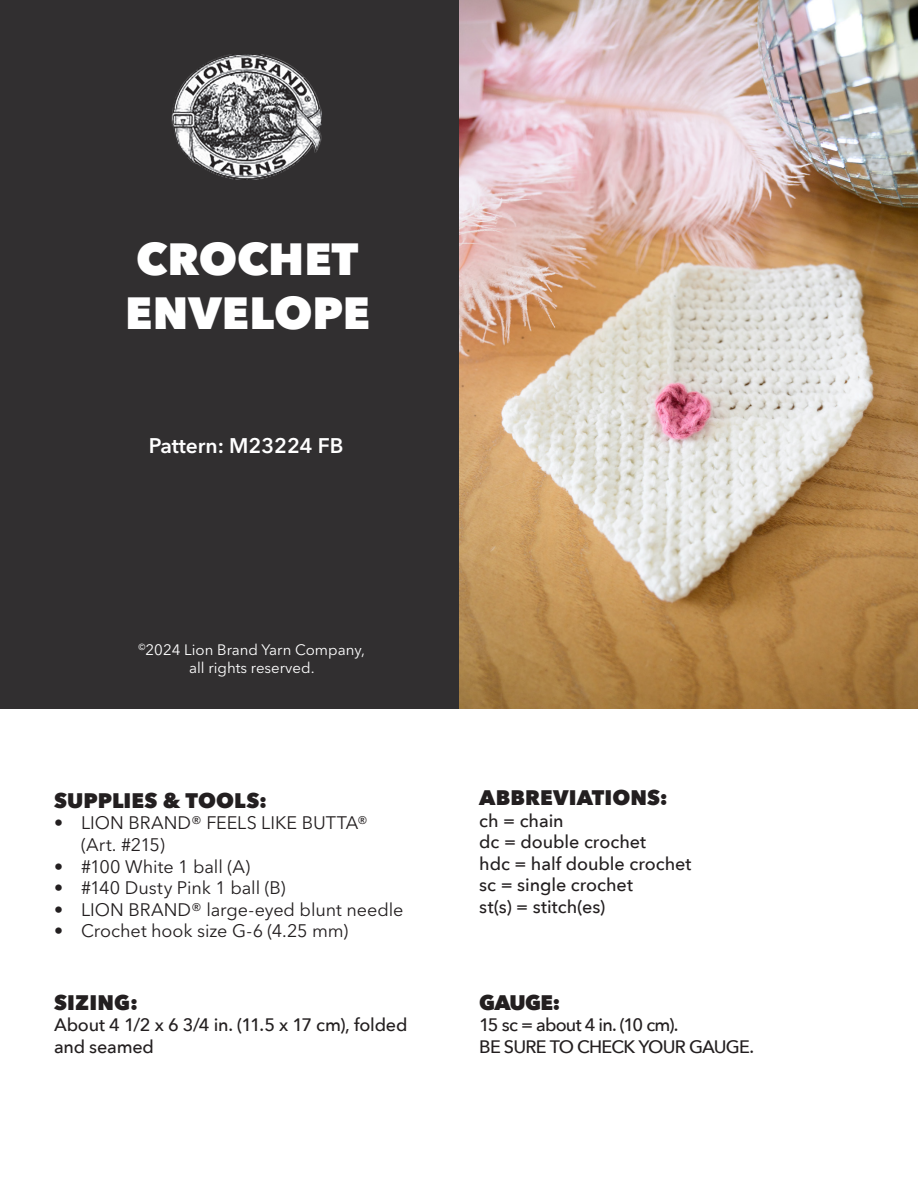
<style>
.page{position:relative;width:918px;height:1188px;background:#fff}
.page>*{position:absolute;margin:0;border:0;box-sizing:border-box;transform-origin:0 0}
.t1{font:800 45px/54px "Avenir Next";color:#fff}
.t2{font:800 21px "Avenir Next";letter-spacing:.005em;color:#231f20}
.t3{font:600 21px "Avenir Next LT Pro";color:#fff}
.t4{font:18px/21.6px "Avenir Next LT Pro";letter-spacing:-.005em;color:#231f20}
.t5{font:500 18px/21.6px "Avenir Next";letter-spacing:-.005em;color:#231f20}
.t6{font:500 18px "Avenir Next";letter-spacing:-.04em;color:#231f20}
.t7{font:500 18px "Avenir Next";letter-spacing:-.045em;color:#231f20}
.t8{font:15px/18px "Avenir Next LT Pro";color:#fff;text-align:center}
</style>
<div class="page">
<div style="left:0;top:0;width:459px;height:708px;background:#312f30"></div>
<img style="left:459px;top:0;width:459px;height:708px">
<img style="left:171px;top:54px;width:150px;height:125px">
<p class="t1" style="left:125px;top:232px;width:246px">CROCHET<br>ENVELOPE</p>
<p class="t3" style="left:149px;top:433px;width:196px">Pattern: M23224 FB</p>
<p class="t8" style="left:139px;top:641px;width:228px"><sup>©</sup>2024 Lion Brand Yarn Company, all rights reserved.</p>
<p class="t2" style="left:54px;top:787px;width:215px">SUPPLIES &amp; TOOLS:</p>
<p class="t4" style="left:81px;top:812px;width:289px;text-indent:-27px">• LION BRAND® FEELS LIKE BUTTA® (Art. #215)</p>
<p class="t4" style="left:54px;top:855px;width:198px">• #100 White 1 ball (A)</p>
<p class="t4" style="left:54px;top:877px;width:233px">• #140 Dusty Pink 1 ball (B)</p>
<p class="t4" style="left:54px;top:899px;width:351px">• LION BRAND® large-eyed blunt needle</p>
<p class="t4" style="left:54px;top:920px;width:296px">• Crochet hook size G-6 (4.25 mm)</p>
<p class="t2" style="left:54px;top:989px;width:86px">SIZING:</p>
<p class="t5" style="left:54px;top:1014px;width:355px">About 4 1/2 x 6 3/4 in. (11.5 x 17 cm), folded and seamed</p>
<p class="t2" style="left:479px;top:785px;width:190px">ABBREVIATIONS:</p>
<p class="t5" style="left:479px;top:809px;width:86px">ch = chain</p>
<p class="t5" style="left:479px;top:831px;width:168px">dc = double crochet</p>
<p class="t5" style="left:479px;top:852px;width:214px">hdc = half double crochet</p>
<p class="t5" style="left:479px;top:874px;width:155px">sc = single crochet</p>
<p class="t5" style="left:479px;top:895px;width:128px">st(s) = stitch(es)</p>
<p class="t2" style="left:479px;top:989px;width:83px">GAUGE:</p>
<p class="t7" style="left:479px;top:1010px;width:201px">15 sc = about 4 in. (10 cm).</p>
<p class="t6" style="left:479px;top:1031px;width:276px">BE SURE TO CHECK YOUR GAUGE.</p>
</div>
